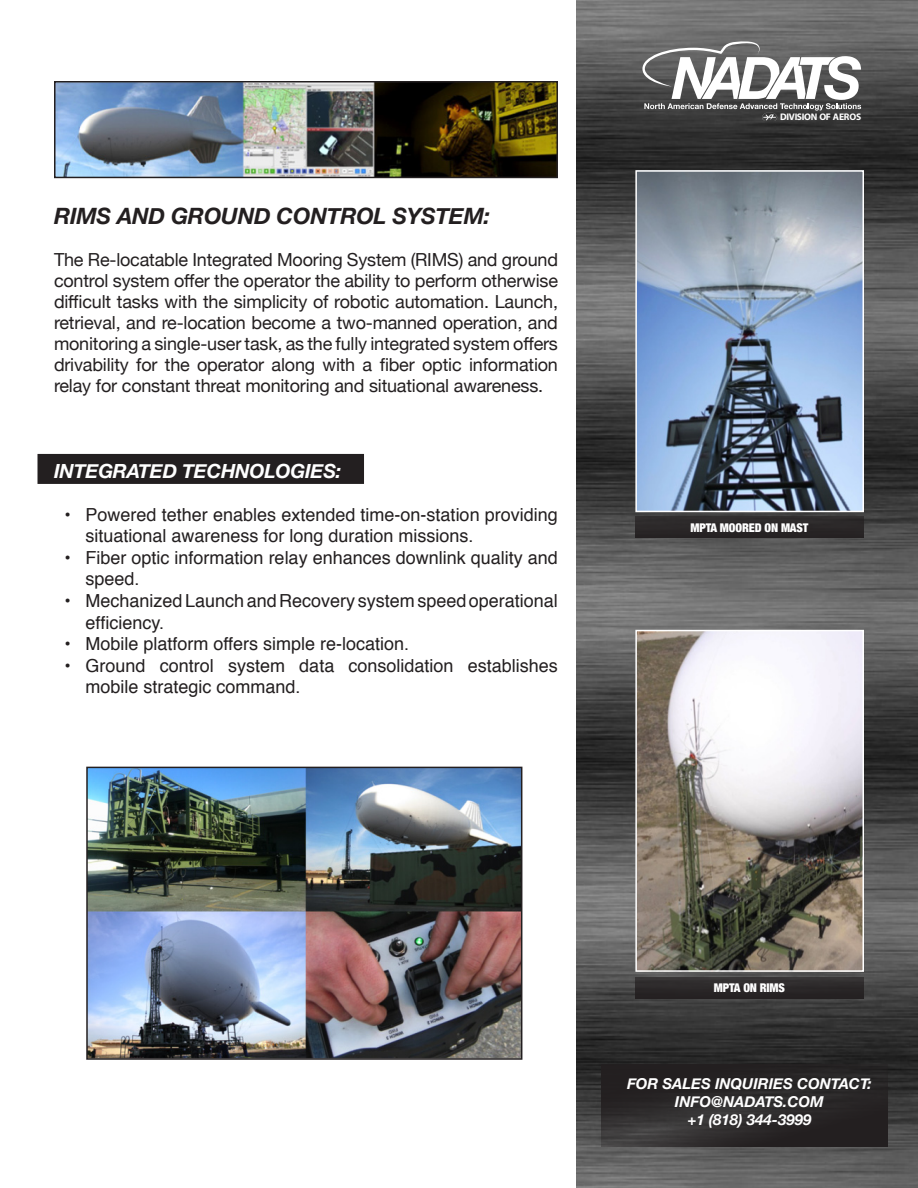
<style>
.page{position:relative;width:918px;height:1188px;background:#fff}
.page>*{position:absolute;margin:0;border:0;box-sizing:border-box;transform-origin:0 0}
.Main_Title_01{font:italic 700 22.5px "Helvetica Neue";letter-spacing:-.01em;color:#231f20}
.main_sub_title_01{font:italic 700 19.5px "Helvetica Neue";letter-spacing:-.01em;color:#fff}
.normal_style_01{font:18px/21px "Helvetica Neue";letter-spacing:-.01em;color:#231f20;text-align:justify}
.t1{font:18px/21.6px "Helvetica";color:#231f20}
.t2{font:italic 700 15px "Helvetica Neue";color:#fff}
.main_title_smaller_w{font:900 condensed 12px "Helvetica Neue";letter-spacing:-.01em;color:#fff}
.t3{font:700 9.6px "Myriad Pro";letter-spacing:-.02em;color:#fff}
</style>
<div class="page">
<img style="left:576px;top:0;width:342px;height:1188px">
<img style="left:638px;top:173px;width:223px;height:336px">
<div style="left:635px;top:170px;width:229px;height:342px;border:2px solid #fff"></div>
<img style="left:638px;top:633px;width:223px;height:336px">
<div style="left:635px;top:630px;width:229px;height:342px;border:2px solid #fff"></div>
<div style="left:635px;top:516px;width:229px;height:22px;background:#2a2627"></div>
<div style="left:635px;top:977px;width:229px;height:22px;background:linear-gradient(to right,#2c2829,#2b2829)"></div>
<svg style="left:601px;top:1064px;width:287px;height:83px;fill:#282526"></svg>
<div style="left:38px;top:454px;width:326px;height:30px;background:#231f20"></div>
<svg style="left:642px;top:38px;width:219px;height:82px"></svg>
<img style="left:57px;top:84px;width:498px;height:91px">
<div style="left:54px;top:81px;width:504px;height:97px;border:2px solid #231f20"></div>
<img style="left:89px;top:770px;width:430px;height:287px">
<div style="left:86px;top:767px;width:436px;height:293px;border:2px solid #231f20"></div>
<p class="Main_Title_01" style="left:54px;top:198px;width:438px">RIMS AND GROUND CONTROL SYSTEM:</p>
<p class="normal_style_01" style="left:54px;top:250px;width:506px">The Re-locatable Integrated Mooring System (RIMS) and ground control system offer the operator the ability to perform otherwise difficult tasks with the simplicity of robotic automation. Launch, retrieval, and re-location become a two-manned operation, and monitoring a single-user task, as the fully integrated system offers drivability for the operator along with a fiber optic information relay for constant threat monitoring and situational awareness.</p>
<p class="main_sub_title_01" style="left:54px;top:456px;width:289px">INTEGRATED TECHNOLOGIES:</p>
<p class="t1" style="left:86px;top:504px;width:474px;text-indent:-21px">• Powered tether enables extended time-on-station providing situational awareness for long duration missions.</p>
<p class="t1" style="left:86px;top:547px;width:474px;text-indent:-21px">• Fiber optic information relay enhances downlink quality and speed.</p>
<p class="t1" style="left:86px;top:590px;width:474px;text-indent:-21px">• Mechanized Launch andRecovery system speed operational efficiency.</p>
<p class="t1" style="left:64px;top:634px;width:346px">• Mobile platform offers simple re-location.</p>
<p class="t1" style="left:86px;top:655px;width:474px;text-indent:-21px">• Ground control system data consolidation establishes mobile strategic command.</p>
<p class="t3" style="left:780px;top:111px;width:83px">DIVISION OF AEROS</p>
<p class="main_title_smaller_w" style="left:690px;top:518px;width:120px">MPTA MOORED ON MAST</p>
<p class="main_title_smaller_w" style="left:714px;top:978px;width:73px">MPTA ON RIMS</p>
<p class="t2" style="left:627px;top:1072px;width:246px">FOR SALES INQUIRIES CONTACT:</p>
<p class="t2" style="left:675px;top:1090px;width:150px">INFO@NADATS.COM</p>
<p class="t2" style="left:687px;top:1108px;width:126px">+1 (818) 344-3999</p>
</div>
